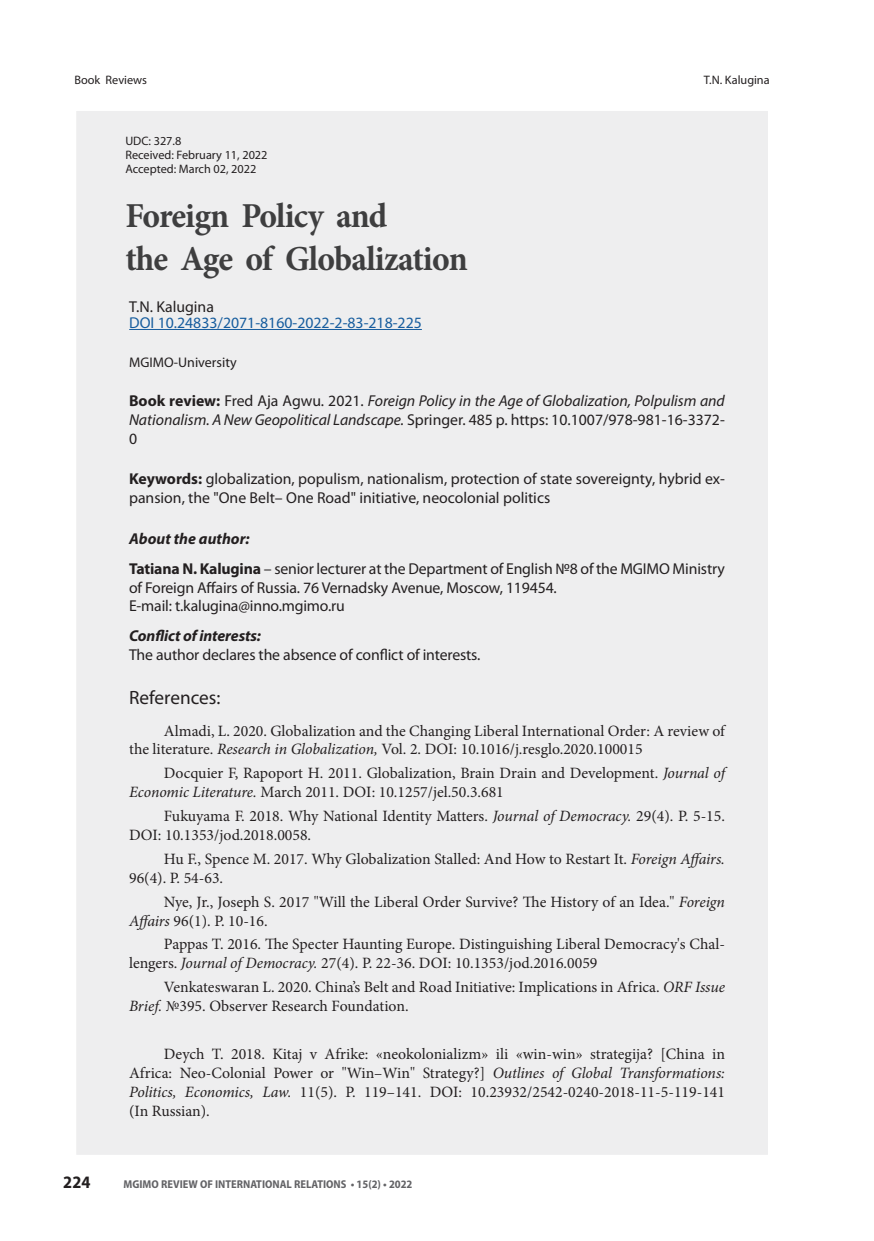
<style>
.page{position:relative;width:874px;height:1241px;background:#fff}
.page>*{position:absolute;margin:0;border:0;box-sizing:border-box;transform-origin:0 0}
.t1{font:700 35px/42px "Minion Pro";letter-spacing:-.025em;color:#3e3e3f;scale:.96 1}
.t2{font:19.25px "Myriad Pro";color:#231f20}
.t3{font:700 semi-condensed 17.5px "Myriad Pro";color:#231f20}
.t4{font:15.75px/18.9px "Minion Pro";color:#231f20}
.t5{font:15.75px/18.9px "Myriad Pro";letter-spacing:-.01em;color:#231f20}
.t6{font:italic 15.75px/18.9px "Myriad Pro";color:#231f20;text-align:justify}
.t7{font:15.75px "Myriad Pro";color:#175d9e}
.t8{font:italic 700 15.75px "Myriad Pro";letter-spacing:-.01em;color:#231f20}
.t9{font:14px "Myriad Pro";color:#231f20}
.t10{font:12.25px "Myriad Pro";color:#231f20}
.t11{font:700 semi-condensed 11.38px "Myriad Pro";color:#636366}
.s1{font-weight:700;font-style:normal}
.s2{font-style:normal}
.s3{font-weight:700}
.s4{font-style:italic}
</style>
<div class="page">
<div style="left:74px;top:109px;width:695px;height:1047px;background:#eeeeef;border:2px solid #fff"></div>
<hr style="left:129px;top:329px;width:292px;height:1px;background:#175d9e">
<p class="t10" style="left:74px;top:72px;width:74px">Book Reviews</p>
<p class="t10" style="left:703px;top:72px;width:67px">T.N. Kalugina</p>
<p class="t10" style="left:125px;top:133px;width:57px">UDC: 327.8</p>
<p class="t10" style="left:125px;top:147px;width:144px">Received: February 11, 2022</p>
<p class="t10" style="left:125px;top:161px;width:132px">Accepted: March 02, 2022</p>
<p class="t1" style="left:125px;top:195px;width:358px">Foreign Policy and<br>the Age of Globalization</p>
<p class="t5" style="left:129px;top:297px;width:86px">T.N. Kalugina</p>
<p class="t7" style="left:129px;top:313px;width:294px">DOI 10.24833/2071-8160-2022-2-83-218-225</p>
<p class="t9" style="left:129px;top:353px;width:109px">MGIMO-University</p>
<p class="t6" style="left:129px;top:391px;width:597px"><span class="s1">Book review:</span> <span class="s2">Fred Aja Agwu. 2021.</span> Foreign Policy in the Age of Globalization, Polpulism and Nationalism. A New Geopolitical Landscape. <span class="s2">Springer. 485 p. https: 10.1007/978-981-16-3372- 0</span></p>
<p class="t5" style="left:129px;top:469px;width:597px"><span class="s3">Keywords:</span> globalization, populism, nationalism, protection of state sovereignty, hybrid ex&shy;pansion, the "One Belt– One Road" initiative, neocolonial politics</p>
<p class="t8" style="left:129px;top:528px;width:122px">About the author:</p>
<p class="t5" style="left:129px;top:558px;width:597px"><span class="s3">Tatiana N. Kalugina</span> – senior lecturer at the Department of English №8 of the MGIMO Ministry of Foreign Affairs of Russia. 76 Vernadsky Avenue, Moscow, 119454.</p>
<p class="t5" style="left:129px;top:596px;width:217px">E-mail: t.kalugina@inno.mgimo.ru</p>
<p class="t8" style="left:129px;top:625px;width:133px">Conflict of interests:</p>
<p class="t5" style="left:129px;top:644px;width:353px">The author declares the absence of conflict of interests.</p>
<p class="t2" style="left:129px;top:686px;width:93px">References:</p>
<p class="t4" style="left:129px;top:721px;width:597px;text-indent:35px">Almadi, L. 2020. Globalization and the Changing Liberal International Order: A review of the literature. <span class="s4">Research in Globalization,</span> Vol. 2. DOI: 10.1016/j.resglo.2020.100015</p>
<p class="t4" style="left:129px;top:763px;width:597px;text-indent:35px">Docquier F, Rapoport H. 2011. Globalization, Brain Drain and Development. <span class="s4">Journal of<br>Economic Literature.</span> March 2011. DOI: 10.1257/jel.50.3.681</p>
<p class="t4" style="left:129px;top:806px;width:597px;text-indent:35px">Fukuyama F. 2018. Why National Identity Matters. <span class="s4">Journal of Democracy.</span> 29(4). P. 5-15.<br>DOI: 10.1353/jod.2018.0058.</p>
<p class="t4" style="left:129px;top:849px;width:597px;text-indent:35px">Hu F., Spence M. 2017. Why Globalization Stalled: And How to Restart It. <span class="s4">Foreign Affairs.<br></span>96(4). P. 54-63.</p>
<p class="t4" style="left:129px;top:892px;width:597px;text-indent:35px">Nye, Jr., Joseph S. 2017 "Will the Liberal Order Survive? The History of an Idea." <span class="s4">Foreign<br>Affairs</span> 96(1). P. 10-16.</p>
<p class="t4" style="left:129px;top:934px;width:597px;text-indent:35px">Pappas T. 2016. The Specter Haunting Europe. Distinguishing Liberal Democracy's Chal&shy;lengers. <span class="s4">Journal of Democracy.</span> 27(4). P. 22-36. DOI: 10.1353/jod.2016.0059</p>
<p class="t4" style="left:129px;top:977px;width:597px;text-indent:35px">Venkateswaran L. 2020. China’s Belt and Road Initiative: Implications in Africa. <span class="s4">ORF Issue<br>Brief.</span> №395. Observer Research Foundation.</p>
<p class="t4" style="left:129px;top:1044px;width:597px;text-align:justify;text-indent:35px">Deych T. 2018. Kitaj v Afrike: «neokolonializm» ili «win-win» strategija? [China in Africa: Neo-Colonial Power or "Win–Win" Strategy?] <span class="s4">Outlines of Global Transformations:<br>Politics, Economics, Law.</span> 11(5). Р. 119–141. DOI: 10.23932/2542-0240-2018-11-5-119-141 (In Russian).</p>
<p class="t3" style="left:63px;top:1170px;width:29px">224</p>
<p class="t11" style="left:123px;top:1176px;width:290px">MGIMO REVIEW OF INTERNATIONAL RELATIONS • 15(2) • 2022</p>
</div>
